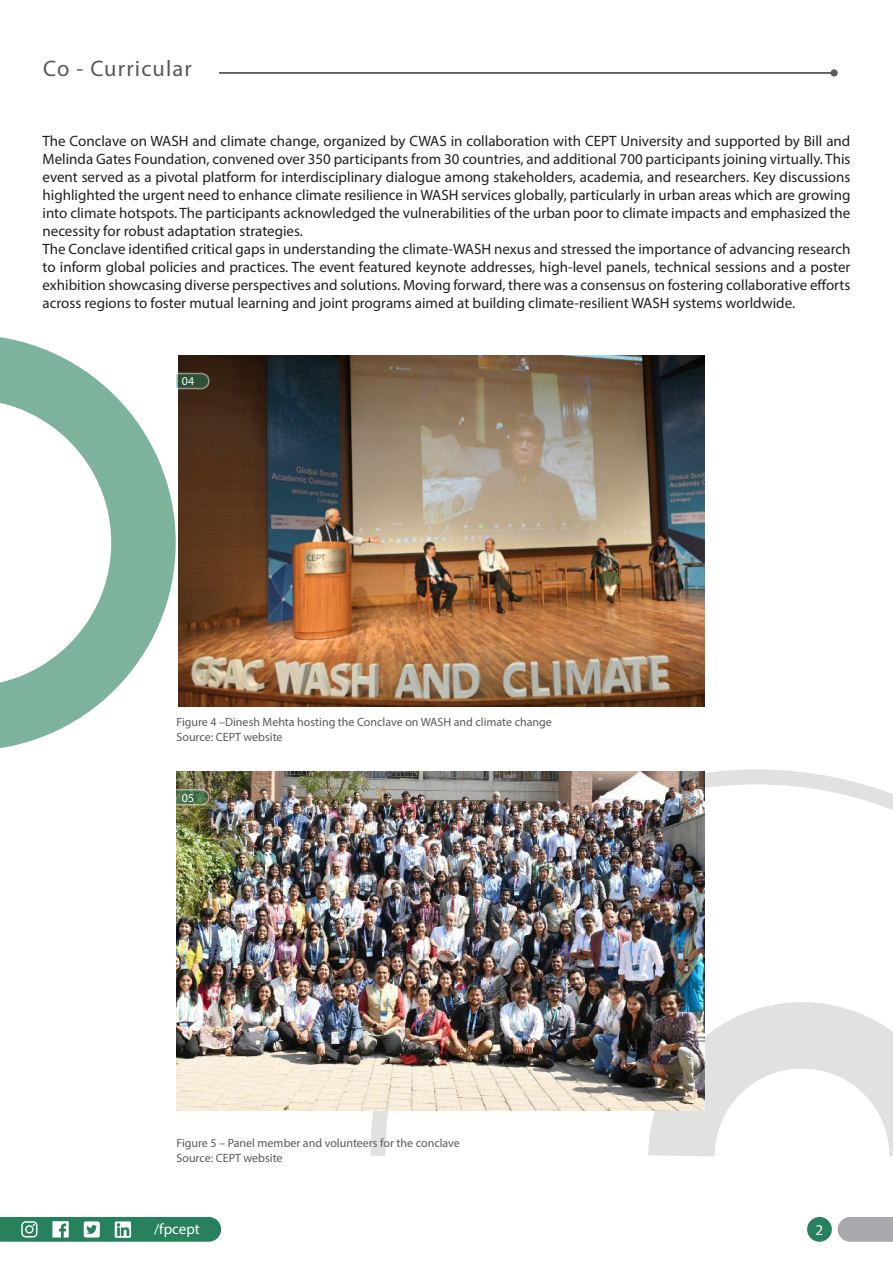
<style>
.page{position:relative;width:893px;height:1263px;background:#fff}
.page>*{position:absolute;margin:0;border:0;box-sizing:border-box;transform-origin:0 0}
.t1{font:22.5px "Myriad Pro";letter-spacing:.05em;color:#58595b}
.t2{font:15px/18px "Myriad Pro";color:#231f20;text-align:justify}
.t3{font:15px "Myriad Pro";color:#fff}
.t4{font:12px "Myriad Pro";color:#575a5c}
.t5{font:12px "Myriad Pro";color:#fff}
</style>
<div class="page">
<svg style="left:838px;top:1217px;width:55px;height:25px"></svg>
<svg style="left:0;top:1217px;width:221px;height:25px;background:#479375"></svg>
<div style="left:807px;top:1217px;width:25px;height:25px;background:#27815d;border-radius:50%"></div>
<svg style="left:369px;top:769px;width:524px;height:387px"></svg>
<svg style="left:0;top:337px;width:176px;height:411px"></svg>
<svg style="left:647px;top:1000px;width:246px;height:157px"></svg>
<img style="left:178px;top:355px;width:526px;height:351px">
<hr style="left:219px;top:72px;width:615px;height:2px;background:#58595b">
<div style="left:830px;top:69px;width:8px;height:8px;background:#58595b;border-radius:50%"></div>
<svg style="left:175px;top:372px;width:35px;height:18px"></svg>
<img style="left:176px;top:771px;width:528px;height:339px">
<svg style="left:176px;top:788px;width:34px;height:18px"></svg>
<p class="t1" style="left:43px;top:55px;width:150px">Co - Curricular</p>
<p class="t2" style="left:43px;top:132px;width:809px">The Conclave on WASH and climate change, organized by CWAS in collaboration with CEPT University and supported by Bill and Melinda Gates Foundation, convened over 350 participants from 30 countries, and additional 700 participants joining virtually. This event served as a pivotal platform for interdisciplinary dialogue among stakeholders, academia, and researchers. Key discussions highlighted the urgent need to enhance climate resilience in WASH services globally, particularly in urban areas which are growing into climate hotspots. The participants acknowledged the vulnerabilities of the urban poor to climate impacts and emphasized the necessity for robust adaptation strategies.</p>
<p class="t2" style="left:43px;top:240px;width:809px">The Conclave identified critical gaps in understanding the climate-WASH nexus and stressed the importance of advancing research to inform global policies and practices. The event featured keynote addresses, high-level panels, technical sessions and a poster exhibition showcasing diverse perspectives and solutions. Moving forward, there was a consensus on fostering collaborative efforts across regions to foster mutual learning and joint programs aimed at building climate-resilient WASH systems worldwide.</p>
<p class="t5" style="left:182px;top:374px;width:14px">04</p>
<p class="t4" style="left:176px;top:715px;width:377px">Figure 4 –Dinesh Mehta hosting the Conclave on WASH and climate change</p>
<p class="t4" style="left:176px;top:729px;width:108px">Source: CEPT website</p>
<p class="t5" style="left:182px;top:790px;width:14px">05</p>
<p class="t4" style="left:176px;top:1136px;width:285px">Figure 5 – Panel member and volunteers for the conclave</p>
<p class="t4" style="left:176px;top:1150px;width:108px">Source: CEPT website</p>
<p class="t3" style="left:154px;top:1220px;width:47px">/fpcept</p>
<p class="t3" style="left:816px;top:1221px;width:9px">2</p>
</div>
